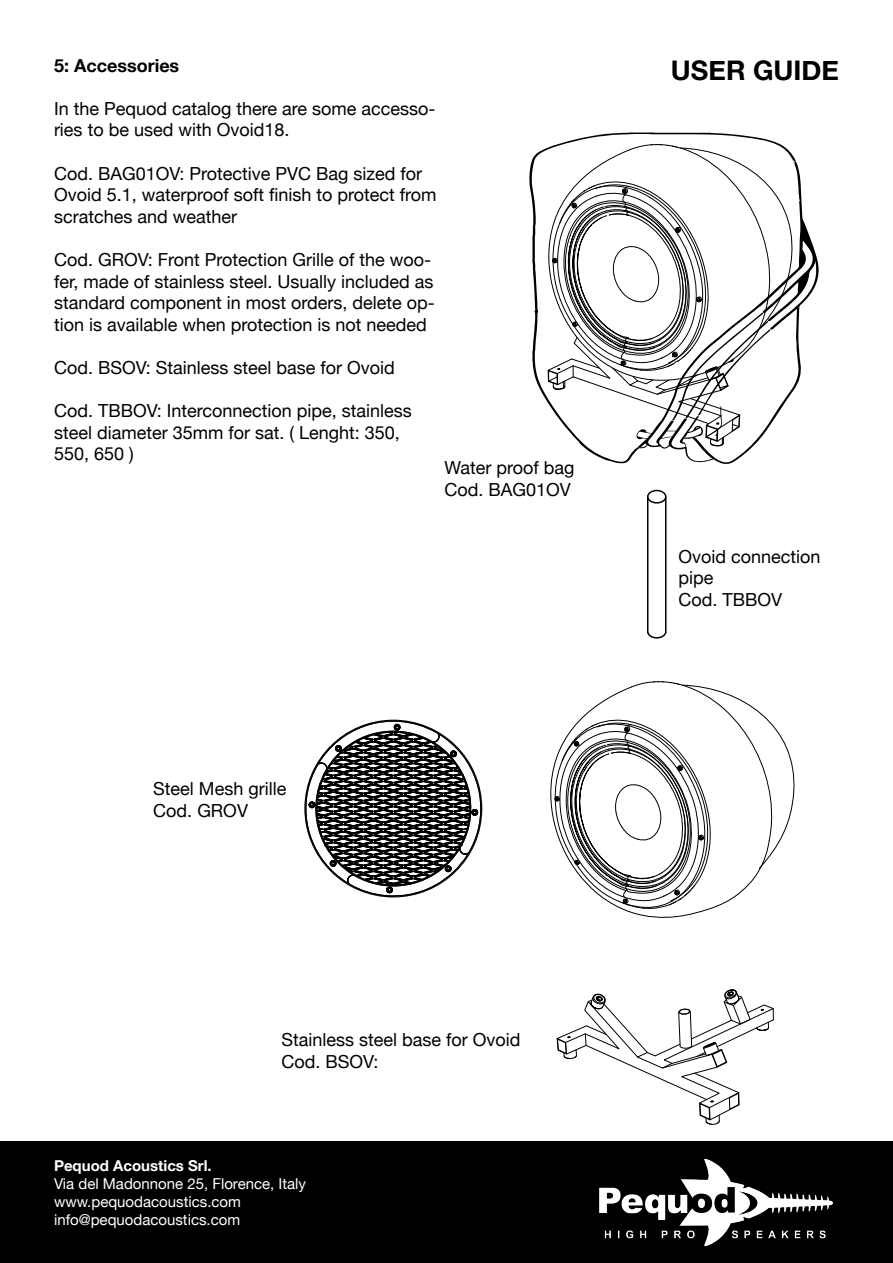
<style>
.page{position:relative;width:893px;height:1263px;background:#fff}
.page>*{position:absolute;margin:0;border:0;box-sizing:border-box;transform-origin:0 0}
.t1{font:700 27px "Helvetica Neue";color:#000}
.t2{font:18px/21.6px "Helvetica Neue";color:#000}
.t3{font:700 18px "Helvetica Neue";color:#000}
.t4{font:15px "Helvetica Neue";color:#fff}
.t5{font:700 15px "Helvetica Neue";color:#fff}
</style>
<div class="page">
<svg style="left:304px;top:720px;width:178px;height:177px"></svg>
<svg style="left:550px;top:681px;width:245px;height:237px"></svg>
<svg style="left:556px;top:989px;width:218px;height:136px"></svg>
<svg style="left:529px;top:147px;width:19px;height:256px"></svg>
<svg style="left:532px;top:350px;width:3px;height:12px"></svg>
<svg style="left:532px;top:236px;width:3px;height:10px"></svg>
<svg style="left:533px;top:224px;width:2px;height:6px"></svg>
<svg style="left:535px;top:305px;width:3px;height:16px"></svg>
<svg style="left:532px;top:259px;width:3px;height:12px"></svg>
<svg style="left:548px;top:132px;width:271px;height:332px"></svg>
<div style="left:0;top:1142px;width:893px;height:121px;background:#000"></div>
<img style="left:599px;top:1158px;width:235px;height:89px">
<div style="left:647px;top:490px;width:19px;height:14px;border:2px solid #000;border-radius:50%"></div>
<svg style="left:647px;top:630px;width:20px;height:9px"></svg>
<hr style="left:665px;top:497px;width:1px;height:136px;background:#000">
<hr style="left:647px;top:497px;width:1px;height:136px;background:#000">
<p class="t3" style="left:54px;top:51px;width:127px">5: Accessories</p>
<p class="t2" style="left:54px;top:99px;width:383px">In the Pequod catalog there are some accesso&shy;ries to be used with Ovoid18.</p>
<p class="t2" style="left:54px;top:163px;width:384px">Cod. BAG01OV: Protective PVC Bag sized for<br>Ovoid 5.1, waterproof soft finish to protect from scratches and weather</p>
<p class="t2" style="left:54px;top:250px;width:382px">Cod. GROV: Front Protection Grille of the woo&shy;fer, made of stainless steel. Usually included as standard component in most orders, delete op&shy;tion is available when protection is not needed</p>
<p class="t2" style="left:54px;top:358px;width:342px">Cod. BSOV: Stainless steel base for Ovoid</p>
<p class="t2" style="left:54px;top:401px;width:359px">Cod. TBBOV: Interconnection pipe, stainless steel diameter 35mm for sat. ( Lenght: 350,<br>550, 650 )</p>
<p class="t2" style="left:444px;top:458px;width:132px">Water proof bag</p>
<p class="t2" style="left:444px;top:480px;width:128px">Cod. BAG01OV</p>
<p class="t2" style="left:153px;top:779px;width:135px">Steel Mesh grille</p>
<p class="t2" style="left:153px;top:801px;width:96px">Cod. GROV</p>
<p class="t2" style="left:282px;top:1030px;width:241px">Stainless steel base for Ovoid<br>Cod. BSOV:</p>
<p class="t5" style="left:54px;top:1153px;width:159px">Pequod Acoustics Srl.</p>
<p class="t4" style="left:54px;top:1172px;width:254px">Via del Madonnone 25, Florence, Italy</p>
<p class="t4" style="left:54px;top:1190px;width:188px">www.pequodacoustics.com</p>
<p class="t4" style="left:54px;top:1208px;width:188px">info@pequodacoustics.com</p>
<p class="t1" style="left:671px;top:50px;width:169px">USER GUIDE</p>
<p class="t2" style="left:678px;top:546px;width:144px">Ovoid connection pipe</p>
<p class="t2" style="left:678px;top:589px;width:105px">Cod. TBBOV</p>
</div>
